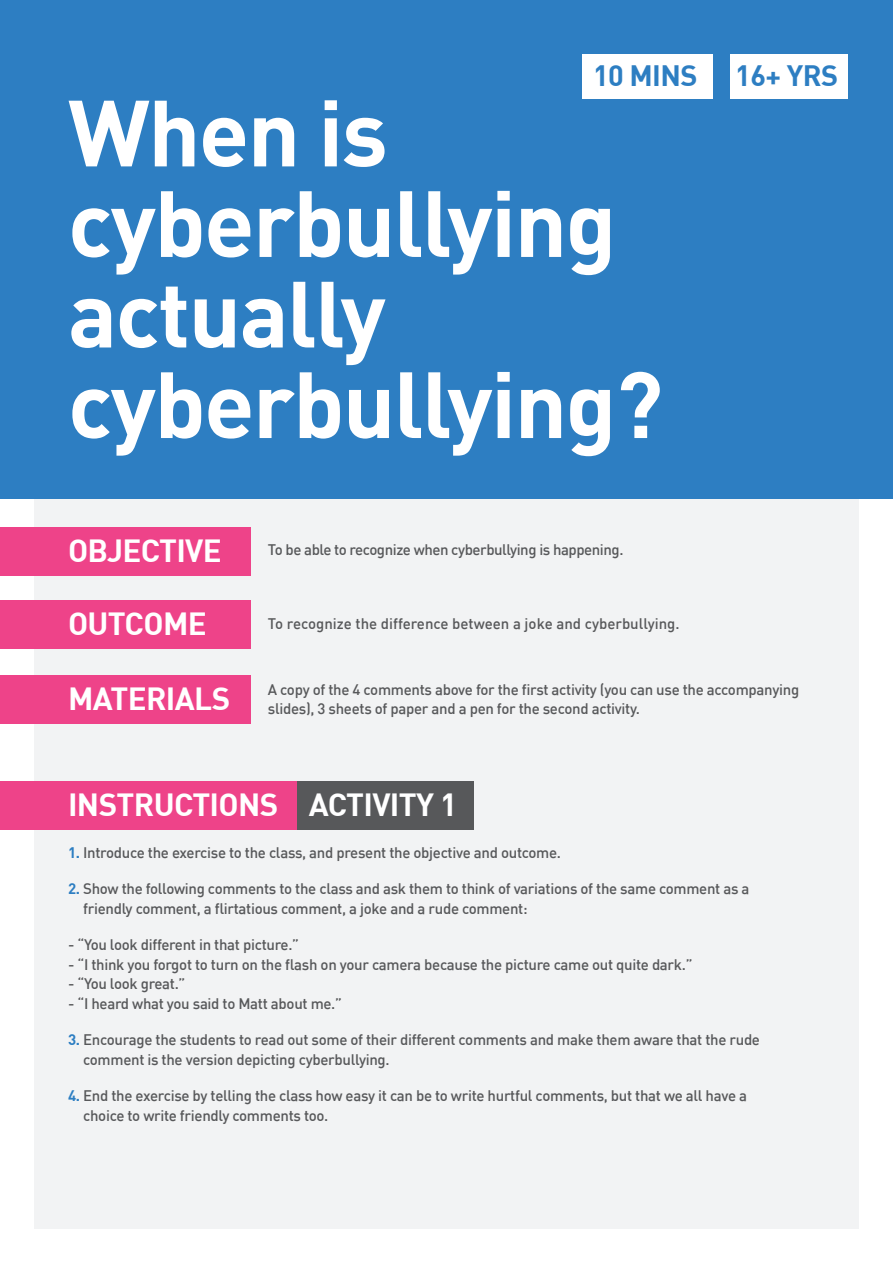
<style>
.page{position:relative;width:893px;height:1263px;background:#fff}
.page>*{position:absolute;margin:0;border:0;box-sizing:border-box;transform-origin:0 0}
.t1{font:700 92.25px/90.6px "DIN";letter-spacing:-.02em;color:#fff}
.t2{font:700 31.35px "DIN";letter-spacing:-.02em;color:#fff}
.t3{font:700 28.95px "DIN";letter-spacing:-.02em;color:#2d7ec2}
.Paragraph_Style_1{font:500 15px/19.5px "DIN";letter-spacing:-.02em;color:#57585a}
.Paragraph_Style_1-2{font:500 15px "DIN";color:#57585a}
.s1{font-family:"DIN Bold";font-weight:400;color:#2d7ec2}
</style>
<div class="page">
<div style="left:34px;top:34px;width:825px;height:1195px;background:#f2f3f4"></div>
<div style="left:0;top:0;width:893px;height:499px;background:#2d7ec2"></div>
<div style="left:0;top:527px;width:251px;height:49px;background:#ee4389"></div>
<div style="left:0;top:601px;width:251px;height:48px;background:#ee4389"></div>
<div style="left:0;top:675px;width:251px;height:48px;background:#ee4389"></div>
<div style="left:296px;top:781px;width:177px;height:49px;background:#57585a"></div>
<div style="left:0;top:781px;width:297px;height:49px;background:#ee4389"></div>
<div style="left:583px;top:54px;width:130px;height:45px;background:#fff"></div>
<div style="left:730px;top:54px;width:117px;height:45px;background:#fff"></div>
<p class="t3" style="left:593px;top:57px;width:106px">10 MINS</p>
<p class="t3" style="left:735px;top:57px;width:104px">16+ YRS</p>
<p class="t1" style="left:68px;top:84px;width:597px">When is cyberbullying actually cyberbullying?</p>
<p class="t2" style="left:68px;top:530px;width:155px">OBJECTIVE</p>
<p class="Paragraph_Style_1" style="left:268px;top:539px;width:357px">To be able to recognize when cyberbullying is happening.</p>
<p class="t2" style="left:68px;top:603px;width:140px">OUTCOME</p>
<p class="Paragraph_Style_1-2" style="left:268px;top:614px;width:413px">To recognize the difference between a joke and cyberbullying.</p>
<p class="t2" style="left:68px;top:678px;width:164px">MATERIALS</p>
<p class="Paragraph_Style_1" style="left:268px;top:679px;width:533px">A copy of the 4 comments above for the first activity (you can use the accompanying slides), 3 sheets of paper and a pen for the second activity.</p>
<p class="t2" style="left:68px;top:784px;width:212px">INSTRUCTIONS</p>
<p class="t2" style="left:309px;top:784px;width:150px">ACTIVITY 1</p>
<p class="Paragraph_Style_1" style="left:68px;top:842px;width:494px"><span class="s1">1.</span> Introduce the exercise to the class, and present the objective and outcome.</p>
<p class="Paragraph_Style_1" style="left:83px;top:879px;width:668px;text-indent:-15px"><span class="s1">2.</span> Show the following comments to the class and ask them to think of variations of the same comment as a friendly comment, a flirtatious comment, a joke and a rude comment:</p>
<p class="Paragraph_Style_1" style="left:68px;top:935px;width:233px">- “You look different in that picture.”</p>
<p class="Paragraph_Style_1" style="left:68px;top:954px;width:626px">- “I think you forgot to turn on the flash on your camera because the picture came out quite dark.”</p>
<p class="Paragraph_Style_1" style="left:68px;top:974px;width:119px">- “You look great.”</p>
<p class="Paragraph_Style_1" style="left:68px;top:993px;width:276px">- “I heard what you said to Matt about me.”</p>
<p class="Paragraph_Style_1" style="left:83px;top:1030px;width:678px;text-indent:-15px"><span class="s1">3.</span> Encourage the students to read out some of their different comments and make them aware that the rude comment is the version depicting cyberbullying.</p>
<p class="Paragraph_Style_1" style="left:83px;top:1086px;width:665px;text-indent:-15px"><span class="s1">4.</span> End the exercise by telling the class how easy it can be to write hurtful comments, but that we all have a choice to write friendly comments too.</p>
</div>
